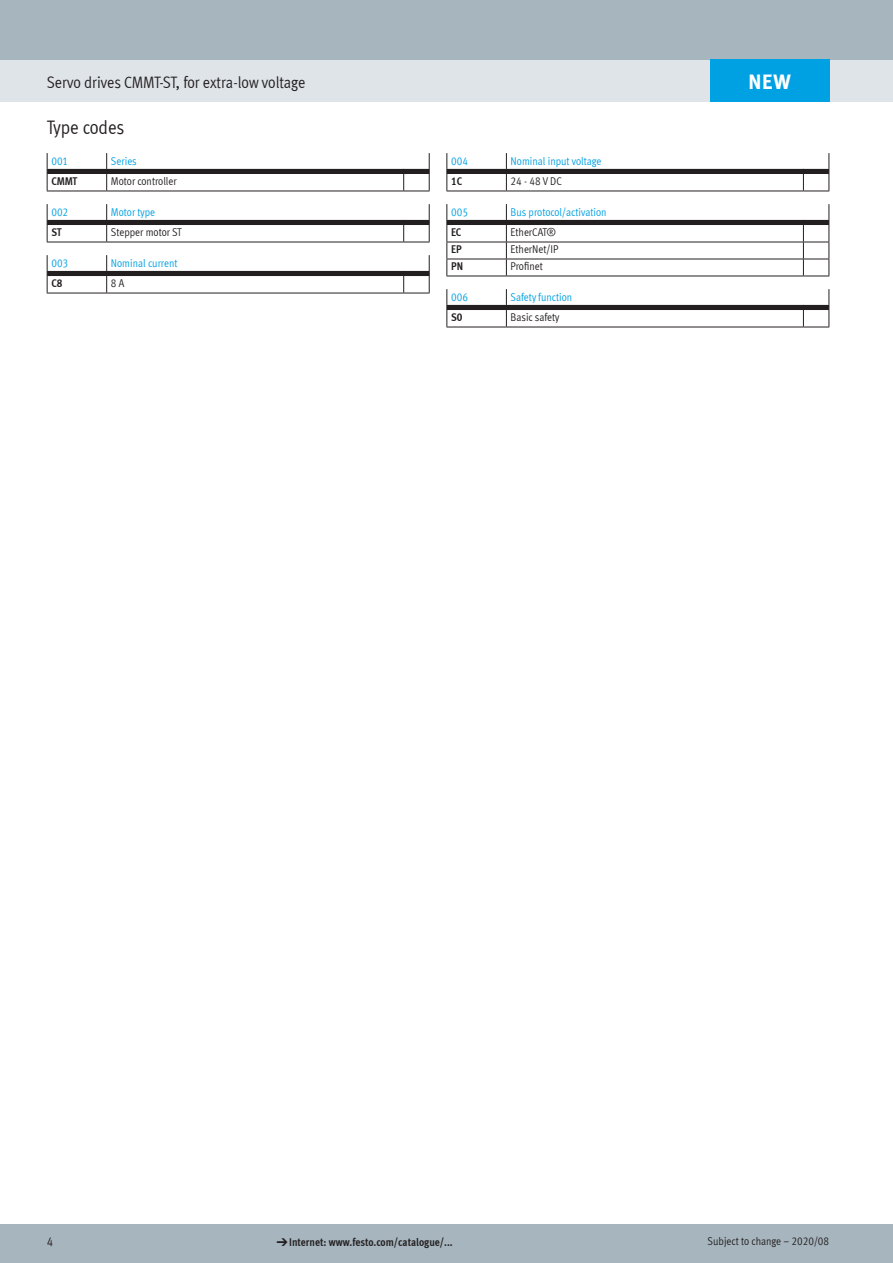
<style>
.page{position:relative;width:893px;height:1263px;background:#fff}
.page>*{position:absolute;margin:0;border:0;box-sizing:border-box;transform-origin:0 0}
.t1{font:700 21px "Meta Plus LF";color:#fff}
.t2{font:19.5px "Meta Cond LF";color:#231f20}
.t3{font:16.5px "Meta Cond LF";color:#231f20}
.t4{font:12.75px "Meta Cond LF";color:#231f20}
.t5{font:11.25px "Meta Cond LF";color:#00a1e3}
.t6{font:11.25px "Meta Cond LF";color:#231f20}
.t7{font:700 11.25px "Meta Cond LF";color:#231f20}
.s1{font-family:"Meto Pict 182";font-weight:400}
</style>
<div class="page">
<div style="left:0;top:1225px;width:893px;height:38px;background:#a7b6be"></div>
<div style="left:0;top:60px;width:893px;height:42px;background:#dfe4e8"></div>
<div style="left:0;top:0;width:893px;height:60px;background:#a7b6be"></div>
<div style="left:710px;top:60px;width:119px;height:42px;background:#00a1e3"></div>
<svg style="left:47px;top:153px;width:383px;height:39px"></svg>
<svg style="left:47px;top:204px;width:383px;height:39px"></svg>
<svg style="left:47px;top:255px;width:383px;height:39px"></svg>
<svg style="left:446px;top:153px;width:383px;height:39px"></svg>
<svg style="left:446px;top:204px;width:383px;height:73px"></svg>
<svg style="left:446px;top:289px;width:383px;height:39px"></svg>
<h3 class="t3" style="left:47px;top:72px;width:260px">Servo drives CMMT-ST, for extra-low voltage</h3>
<h2 class="t2" style="left:47px;top:116px;width:79px">Type codes</h2>
<p class="t5" style="left:51px;top:154px;width:18px">001</p>
<p class="t5" style="left:111px;top:154px;width:27px">Series</p>
<p class="t7" style="left:51px;top:174px;width:28px">CMMT</p>
<p class="t6" style="left:111px;top:174px;width:67px">Motor controller</p>
<p class="t5" style="left:51px;top:205px;width:18px">002</p>
<p class="t5" style="left:111px;top:205px;width:46px">Motor type</p>
<p class="t7" style="left:51px;top:225px;width:12px">ST</p>
<p class="t6" style="left:111px;top:225px;width:72px">Stepper motor ST</p>
<p class="t5" style="left:51px;top:256px;width:18px">003</p>
<p class="t5" style="left:111px;top:256px;width:68px">Nominal current</p>
<p class="t7" style="left:51px;top:276px;width:13px">C8</p>
<p class="t6" style="left:111px;top:276px;width:15px">8 A</p>
<p class="t5" style="left:451px;top:154px;width:18px">004</p>
<p class="t5" style="left:511px;top:154px;width:92px">Nominal input voltage</p>
<p class="t7" style="left:451px;top:174px;width:13px">1C</p>
<p class="t6" style="left:511px;top:174px;width:53px">24 - 48 V DC</p>
<p class="t5" style="left:451px;top:205px;width:18px">005</p>
<p class="t5" style="left:511px;top:205px;width:98px">Bus protocol/activation</p>
<p class="t7" style="left:451px;top:225px;width:12px">EC</p>
<p class="t6" style="left:511px;top:225px;width:47px">EtherCAT®</p>
<p class="t7" style="left:451px;top:242px;width:12px">EP</p>
<p class="t6" style="left:511px;top:242px;width:49px">EtherNet/IP</p>
<p class="t7" style="left:451px;top:259px;width:13px">PN</p>
<p class="t6" style="left:511px;top:259px;width:34px">Profinet</p>
<p class="t5" style="left:451px;top:290px;width:18px">006</p>
<p class="t5" style="left:511px;top:290px;width:63px">Safety function</p>
<p class="t7" style="left:451px;top:310px;width:13px">S0</p>
<p class="t6" style="left:511px;top:310px;width:50px">Basic safety</p>
<h1 class="t1" style="left:748px;top:68px;width:44px">NEW</h1>
<p class="t4" style="left:47px;top:1234px;width:8px">4</p>
<p class="t7" style="left:276px;top:1235px;width:178px"><span class="s1">d</span>Internet: www.festo.com/catalogue/...</p>
<p class="t6" style="left:708px;top:1234px;width:123px">Subject to change – 2020/08</p>
</div>
